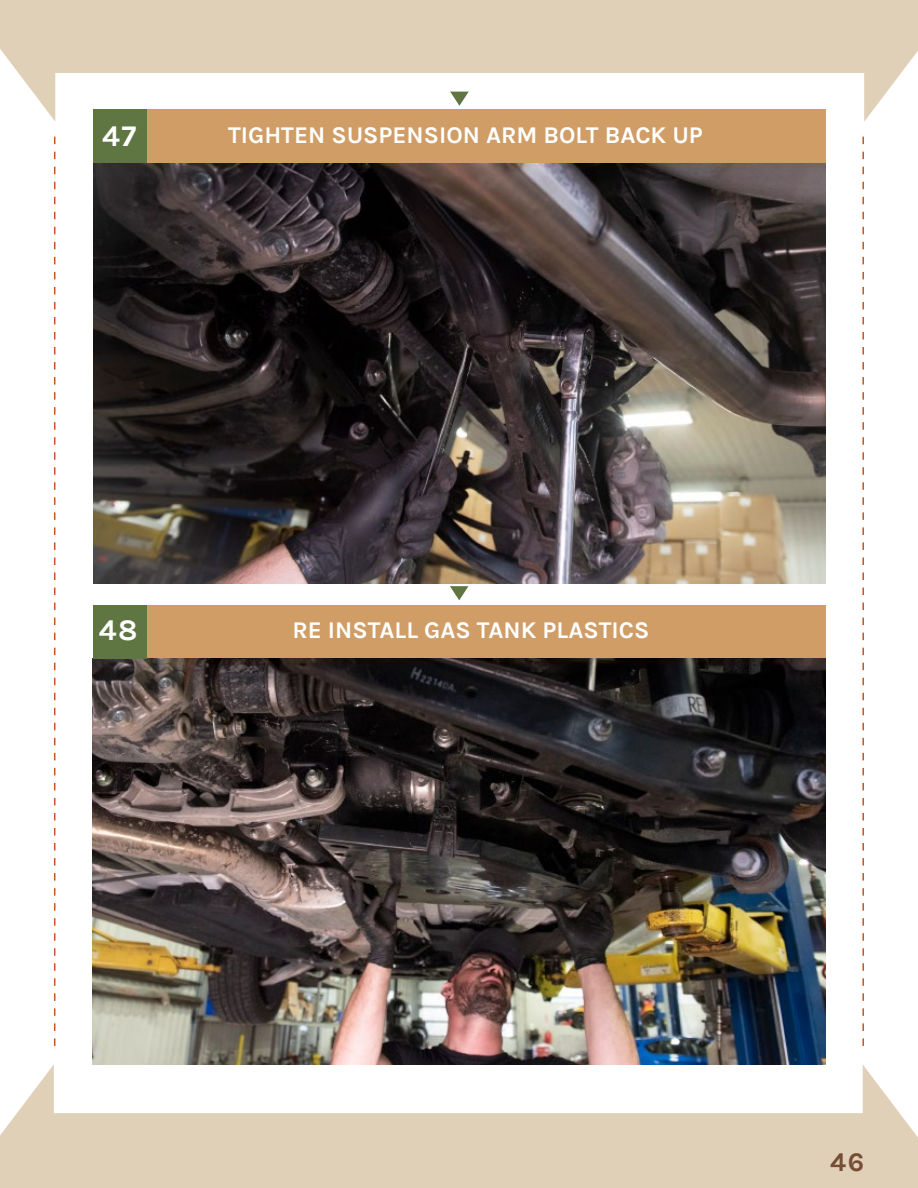
<style>
.page{position:relative;width:918px;height:1188px;background:#fff}
.page>*{position:absolute;margin:0;border:0;box-sizing:border-box;transform-origin:0 0}
.t1{font:700 30px "Karla";color:#fff}
.t2{font:700 27px "Karla";color:#764e35}
.t3{font:700 24px "Karla";color:#fff}
</style>
<div class="page">
<svg style="left:0;top:1064px;width:918px;height:124px;fill:#e1d0b8"></svg>
<svg style="left:54px;top:137px;width:1px;height:909px"></svg>
<svg style="left:862px;top:137px;width:2px;height:909px"></svg>
<svg style="left:0;top:0;width:918px;height:122px;fill:#e1d0b8"></svg>
<div style="left:94px;top:110px;width:732px;height:53px;background:#cf9d65"></div>
<svg style="left:450px;top:586px;width:19px;height:14px"></svg>
<svg style="left:450px;top:92px;width:19px;height:14px"></svg>
<div style="left:93px;top:605px;width:733px;height:54px;background:#cf9d65"></div>
<div style="left:94px;top:110px;width:53px;height:53px;background:#5f7643"></div>
<img style="left:94px;top:163px;width:732px;height:420px">
<img style="left:93px;top:659px;width:733px;height:405px">
<div style="left:93px;top:605px;width:53px;height:54px;background:#5f7643"></div>
<p class="t1" style="left:102px;top:119px;width:36px">47</p>
<p class="t3" style="left:228px;top:121px;width:476px">TIGHTEN SUSPENSION ARM BOLT BACK UP</p>
<p class="t1" style="left:99px;top:613px;width:40px">48</p>
<p class="t3" style="left:292px;top:616px;width:358px">RE INSTALL GAS TANK PLASTICS</p>
<p class="t2" style="left:830px;top:1147px;width:35px">46</p>
</div>
